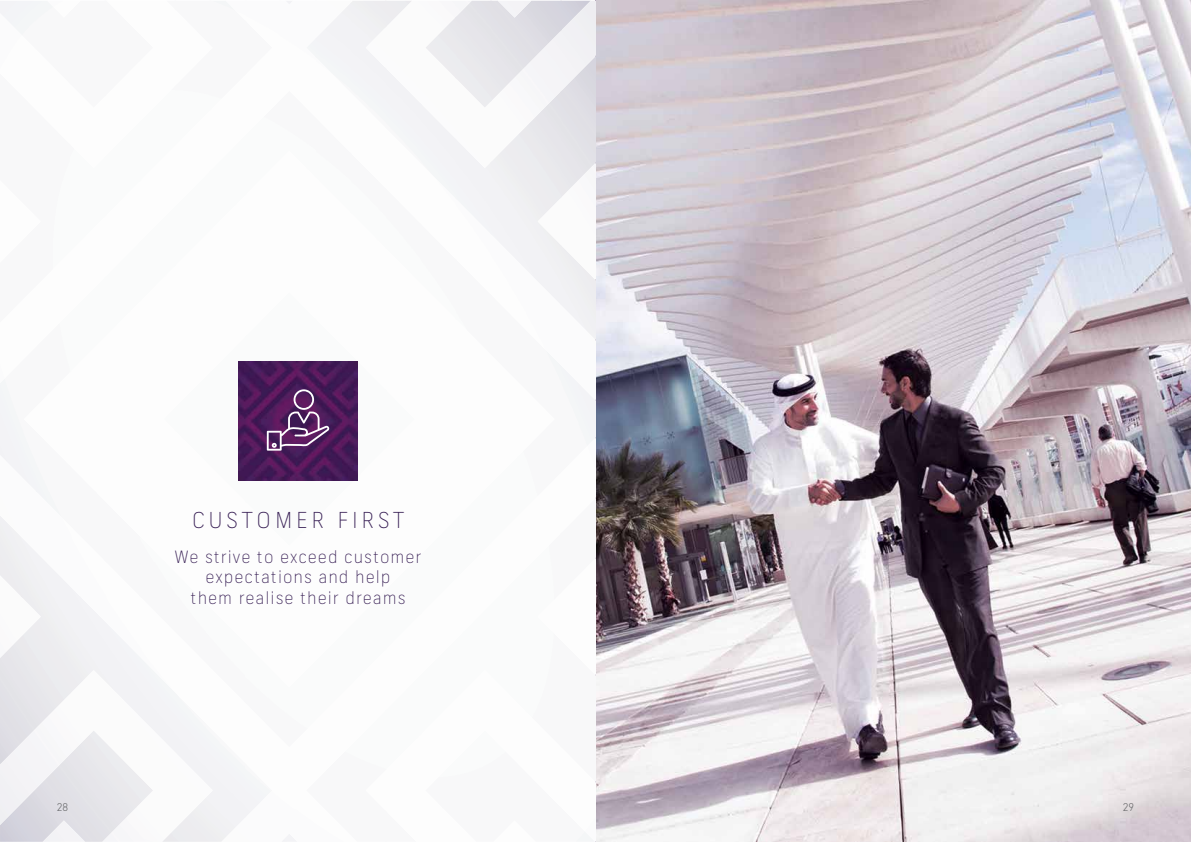
<style>
.page{position:relative;width:1191px;height:842px;background:#fff}
.page>*{position:absolute;margin:0;border:0;box-sizing:border-box;transform-origin:0 0}
.t1{font:100 22px "Frank";letter-spacing:.2em;color:#371e54}
.t2{font:100 17px/20.4px "Frank";letter-spacing:.1em;color:#371e54;text-align:center}
.t3{font:300 11px "DIN Pro";color:#58595b}
</style>
<div class="page">
<hr style="left:595px;top:0;width:1px;height:842px;background:#9e8ca8">
<div style="left:562px;top:281px;width:34px;height:276px;background:#f4f6f7"></div>
<img style="left:357px;top:382px;width:1px;height:74px">
<img style="left:562px;top:304px;width:34px;height:1px">
<img style="left:350px;top:204px;width:28px;height:178px">
<img style="left:366px;top:1px;width:230px;height:167px">
<img style="left:498px;top:17px;width:33px;height:1px">
<img style="left:498px;top:1px;width:33px;height:16px">
<img style="left:560px;top:400px;width:36px;height:1px">
<img style="left:560px;top:305px;width:36px;height:95px">
<img style="left:525px;top:269px;width:37px;height:97px">
<img style="left:490px;top:234px;width:37px;height:96px">
<img style="left:455px;top:198px;width:37px;height:97px">
<img style="left:421px;top:163px;width:35px;height:97px">
<img style="left:385px;top:128px;width:36px;height:96px">
<img style="left:350px;top:92px;width:36px;height:97px">
<img style="left:226px;top:2px;width:7px;height:7px">
<img style="left:47px;top:17px;width:24px;height:1px">
<img style="left:47px;top:1px;width:24px;height:16px">
<img style="left:538px;top:163px;width:58px;height:117px">
<img style="left:562px;top:533px;width:34px;height:1px">
<img style="left:222px;top:808px;width:74px;height:34px">
<img style="left:560px;top:437px;width:36px;height:96px">
<img style="left:595px;top:558px;width:1px;height:112px">
<img style="left:0;top:576px;width:41px;height:82px">
<img style="left:577px;top:670px;width:19px;height:172px">
<img style="left:0;top:670px;width:213px;height:172px">
<img style="left:43px;top:821px;width:42px;height:21px">
<img style="left:238px;top:361px;width:119px;height:120px">
<img style="left:596px;top:1px;width:595px;height:841px">
<svg style="left:267px;top:389px;width:62px;height:62px"></svg>
<p class="t1" style="left:192px;top:507px;width:213px">CUSTOMER FIRST</p>
<p class="t2" style="left:175px;top:547px;width:248px">We strive to exceed customer expectations and help<br>them realise their dreams</p>
<p class="t3" style="left:57px;top:800px;width:13px">28</p>
<p class="t3" style="left:1123px;top:800px;width:13px">29</p>
</div>
